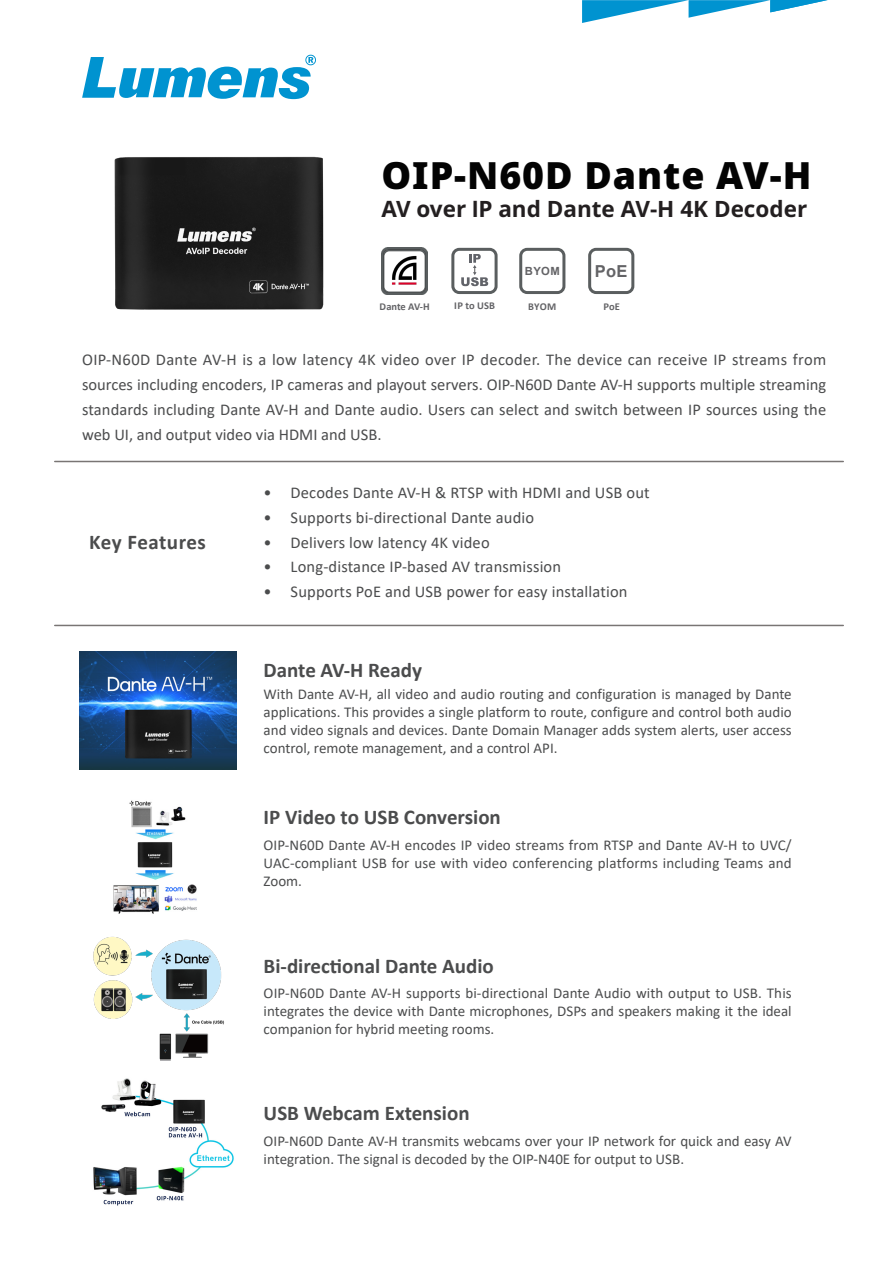
<style>
.page{position:relative;width:893px;height:1263px;background:#fff}
.page>*{position:absolute;margin:0;border:0;box-sizing:border-box;transform-origin:0 0}
.t1{font:900 37.5px "Noto Sans";letter-spacing:.025em;color:#030303}
.t2{font:700 22.5px "Noto Sans";color:#231f20}
.t3{font:700 21px "Calibri";color:#4b4c4d}
.t4{font:16.5px/24.8px "Calibri";letter-spacing:.01em;color:#4b4c4d;text-align:justify}
.t5{font:700 16.5px "Arial";color:#636366}
.t6{font:15px/18px "Calibri";color:#4b4c4d;text-align:justify}
.t7{font:700 11.25px "Arial";color:#636366}
.t8{font:700 10.5px "Calibri";color:#636366}
.s1{font-family:"Arial"}
</style>
<div class="page">
<hr style="left:55px;top:461px;width:788px;height:1px;background:#797574">
<hr style="left:55px;top:625px;width:788px;height:1px;background:#797574">
<svg style="left:582px;top:0;width:246px;height:23px"></svg>
<img style="left:113px;top:800px;width:84px;height:114px">
<img style="left:93px;top:936px;width:131px;height:125px">
<img style="left:93px;top:1078px;width:141px;height:128px">
<img style="left:79px;top:651px;width:158px;height:118px">
<svg style="left:82px;top:55px;width:234px;height:44px"></svg>
<div style="left:588px;top:248px;width:46px;height:46px;border:3px solid #5a5e5f;border-radius:6px"></div>
<div style="left:519px;top:248px;width:46px;height:46px;border:3px solid #5a5e5f;border-radius:6px"></div>
<img style="left:381px;top:248px;width:47px;height:46px">
<img style="left:114px;top:156px;width:210px;height:154px">
<div style="left:451px;top:248px;width:47px;height:46px;border:3px solid #5a5e5f;border-radius:6px"></div>
<svg style="left:461px;top:254px;width:27px;height:32px"></svg>
<p class="t1" style="left:381px;top:146px;width:431px">OIP-N60D Dante AV-H</p>
<p class="t2" style="left:381px;top:193px;width:427px">AV over <span class="s1">I</span>P and Dante AV-H 4K Decoder</p>
<p class="t8" style="left:380px;top:299px;width:52px">Dante AV-H</p>
<p class="t8" style="left:454px;top:298px;width:42px">IP to USB</p>
<p class="t7" style="left:525px;top:263px;width:36px">BYOM</p>
<p class="t8" style="left:528px;top:299px;width:30px">BYOM</p>
<p class="t5" style="left:595px;top:259px;width:34px">PoE</p>
<p class="t8" style="left:603px;top:299px;width:18px">PoE</p>
<p class="t4" style="left:82px;top:347px;width:746px">OIP-N60D Dante AV-H is a low latency 4K video over IP decoder. The device can receive IP streams from sources including encoders, IP cameras and playout servers. OIP-N60D Dante AV-H supports multiple streaming standards including Dante AV-H and Dante audio. Users can select and switch between IP sources using the web UI, and output video via HDMI and USB.</p>
<p class="t3" style="left:89px;top:527px;width:118px">Key Features</p>
<p class="t4" style="left:264px;top:480px;width:388px">• Decodes Dante AV-H &amp; RTSP with HDMI and USB out</p>
<p class="t4" style="left:264px;top:504px;width:272px">• Supports bi-directional Dante audio</p>
<p class="t4" style="left:264px;top:529px;width:228px">• Delivers low latency 4K video</p>
<p class="t4" style="left:264px;top:554px;width:299px">• Long-distance IP-based AV transmission</p>
<p class="t4" style="left:264px;top:579px;width:365px">• Supports PoE and USB power for easy installation</p>
<p class="t3" style="left:264px;top:655px;width:160px">Dante AV-H Ready</p>
<p class="t6" style="left:264px;top:685px;width:530px">With Dante AV-H, all video and audio routing and configuration is managed by Dante applications. This provides a single platform to route, configure and control both audio and video signals and devices. Dante Domain Manager adds system alerts, user access control, remote management, and a control API.</p>
<p class="t3" style="left:264px;top:802px;width:239px">IP Video to USB Conversion</p>
<p class="t6" style="left:264px;top:836px;width:530px">OIP-N60D Dante AV-H encodes IP video streams from RTSP and Dante AV-H to UVC/ UAC-compliant USB for use with video conferencing platforms including Teams and Zoom.</p>
<p class="t3" style="left:264px;top:951px;width:232px">Bi-directional Dante Audio</p>
<p class="t6" style="left:264px;top:984px;width:530px">OIP-N60D Dante AV-H supports bi-directional Dante Audio with output to USB. This integrates the device with Dante microphones, DSPs and speakers making it the ideal companion for hybrid meeting rooms.</p>
<p class="t3" style="left:264px;top:1098px;width:208px">USB Webcam Extension</p>
<p class="t6" style="left:264px;top:1132px;width:530px">OIP-N60D Dante AV-H transmits webcams over your IP network for quick and easy AV integration. The signal is decoded by the OIP-N40E for output to USB.</p>
</div>
